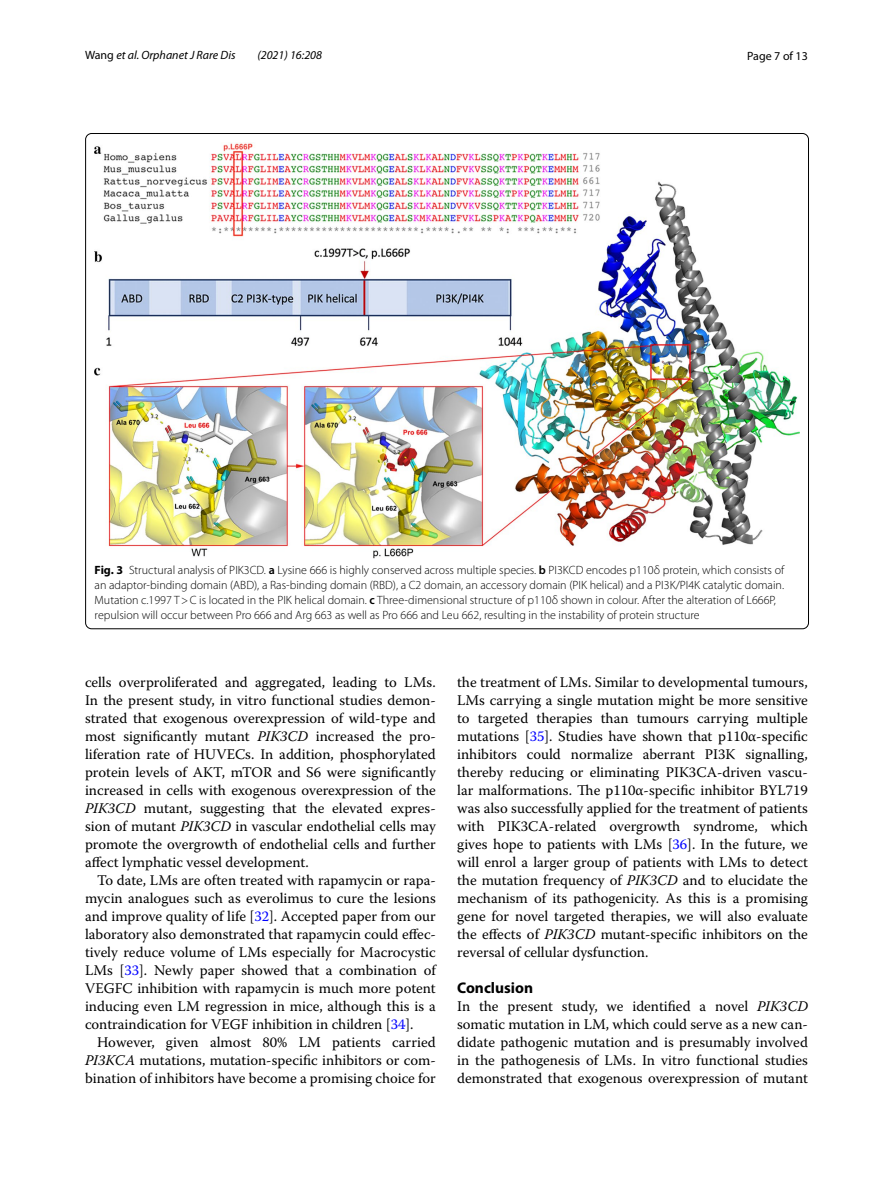
<style>
.page{position:relative;width:893px;height:1187px;background:#fff}
.page>*{position:absolute;margin:0;border:0;box-sizing:border-box;transform-origin:0 0}
.t1{font:700 15.45px "Myriad Pro";color:#000}
.t2{font:14.7px/18px "Warnock Pro";color:#000;text-align:justify}
.t3{font:300 12px/15px "Myriad Pro";color:#000}
.t4{font:italic 12px "Myriad Pro";color:#000}
.t5{font:12px "Myriad Pro";color:#000}
.s1{font-style:normal}
.s2{font-weight:700}
.s3{font-weight:600}
.s4{font-style:italic}
.s5{color:#00f}
</style>
<div class="page">
<img style="left:94px;top:142px;width:706px;height:417px">
<p class="t4" style="left:85px;top:48px;width:152px"><span class="s1">Wang</span> et al. Orphanet J Rare Dis</p>
<p class="t4" style="left:257px;top:48px;width:66px">(2021) 16:208</p>
<p class="t5" style="left:747px;top:48px;width:62px">Page 7 of 13</p>
<p class="t3" style="left:95px;top:562px;width:691px"><span class="s2">Fig. 3</span> Structural analysis of PIK3CD. <span class="s3">a</span> Lysine 666 is highly conserved across multiple species. <span class="s3">b</span> PI3KCD encodes p110δ protein, which consists of an adaptor-binding domain (ABD), a Ras-binding domain (RBD), a C2 domain, an accessory domain (PIK helical) and a PI3K/PI4K catalytic domain.<br>Mutation c.1997 T&gt;C is located in the PIK helical domain. <span class="s3">c</span> Three-dimensional structure of p110δ shown in colour. After the alteration of L666P, repulsion will occur between Pro 666 and Arg 663 as well as Pro 666 and Leu 662, resulting in the instability of protein structure</p>
<p class="t2" style="left:85px;top:673px;width:352px">cells overproliferated and aggregated, leading to LMs.<br>In the present study, in vitro functional studies demon&shy;strated that exogenous overexpression of wild-type and most significantly mutant <span class="s4">PIK3CD</span> increased the pro&shy;liferation rate of HUVECs. In addition, phosphorylated protein levels of AKT, mTOR and S6 were significantly increased in cells with exogenous overexpression of the <span class="s4">PIK3CD</span> mutant, suggesting that the elevated expres&shy;sion of mutant <span class="s4">PIK3CD</span> in vascular endothelial cells may promote the overgrowth of endothelial cells and further affect lymphatic vessel development.</p>
<p class="t2" style="left:85px;top:871px;width:352px;text-indent:12px">To date, LMs are often treated with rapamycin or rapa&shy;mycin analogues such as everolimus to cure the lesions and improve quality of life [<span class="s5">32</span>]. Accepted paper from our laboratory also demonstrated that rapamycin could effec&shy;tively reduce volume of LMs especially for Macrocystic LMs [<span class="s5">33</span>]. Newly paper showed that a combination of VEGFC inhibition with rapamycin is much more potent inducing even LM regression in mice, although this is a contraindication for VEGF inhibition in children [<span class="s5">34</span>].</p>
<p class="t2" style="left:85px;top:1033px;width:352px;text-indent:12px">However, given almost 80% LM patients carried <span class="s4">PI3KCA</span> mutations, mutation-specific inhibitors or com&shy;bination of inhibitors have become a promising choice for</p>
<p class="t2" style="left:457px;top:673px;width:352px">the treatment of LMs. Similar to developmental tumours, LMs carrying a single mutation might be more sensitive to targeted therapies than tumours carrying multiple mutations [<span class="s5">35</span>]. Studies have shown that p110α-specific inhibitors could normalize aberrant PI3K signalling, thereby reducing or eliminating PIK3CA-driven vascu&shy;lar malformations. The p110α-specific inhibitor BYL719 was also successfully applied for the treatment of patients with PIK3CA-related overgrowth syndrome, which gives hope to patients with LMs [<span class="s5">36</span>]. In the future, we will enrol a larger group of patients with LMs to detect the mutation frequency of <span class="s4">PIK3CD</span> and to elucidate the mechanism of its pathogenicity. As this is a promising gene for novel targeted therapies, we will also evaluate the effects of <span class="s4">PIK3CD</span> mutant-specific inhibitors on the reversal of cellular dysfunction.</p>
<p class="t1" style="left:457px;top:977px;width:77px">Conclusion</p>
<p class="t2" style="left:457px;top:997px;width:352px">In the present study, we identified a novel <span class="s4">PIK3CD </span>somatic mutation in LM, which could serve as a new can&shy;didate pathogenic mutation and is presumably involved in the pathogenesis of LMs. In vitro functional studies demonstrated that exogenous overexpression of mutant</p>
</div>
